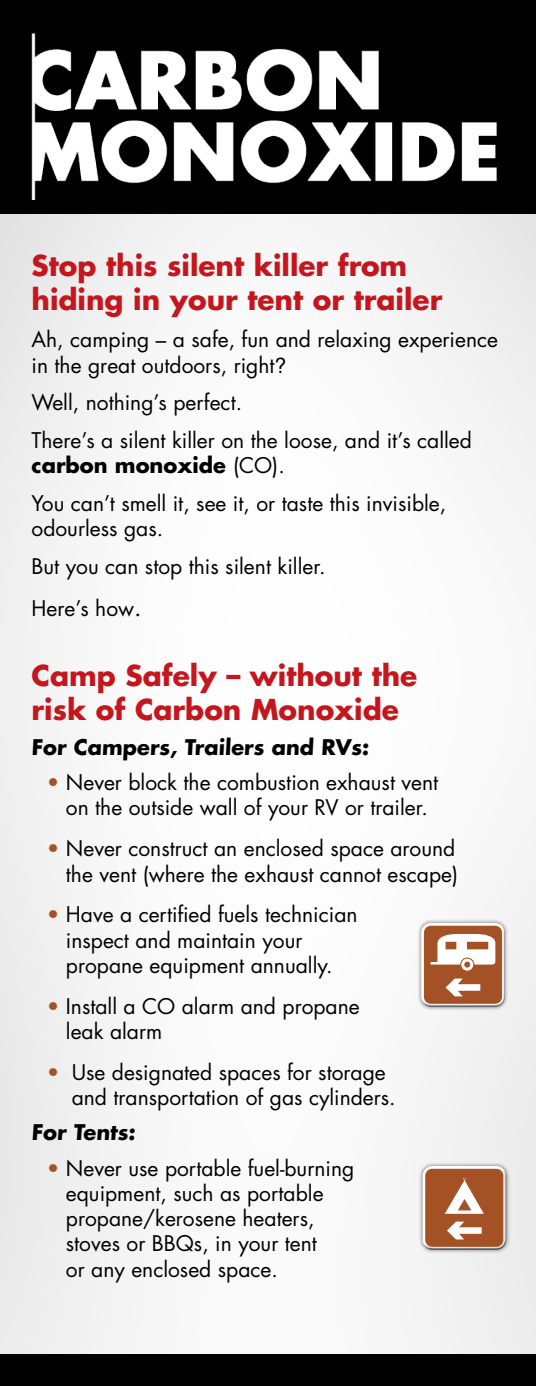
<style>
.page{position:relative;width:536px;height:1386px;background:#fff}
.page>*{position:absolute;margin:0;border:0;box-sizing:border-box;transform-origin:0 0}
.t1{font:700 28px/33.6px "Futura";color:#c4161c}
.t2{font:21px/25.2px "Futura";color:#000}
.t3{font:700 21px "Futura";color:#000}
.s1{font-family:"Helvetica"}
.s2{font-weight:700}
.s3{font-size:24.5px}
.s4{font-weight:800;color:#a35425}
</style>
<div class="page">
<img style="left:0;top:213px;width:536px;height:1141px">
<div style="left:0;top:0;width:536px;height:213px;background:#000"></div>
<div style="left:0;top:1354px;width:536px;height:32px;background:#000"></div>
<img style="left:31px;top:33px;width:466px;height:167px">
<div style="left:417px;top:919px;width:91px;height:92px;background:#000;opacity:.5"></div>
<div style="left:418px;top:920px;width:88px;height:82px;background:#fff;opacity:.75"></div>
<div style="left:419px;top:926px;width:88px;height:83px;background:#000;opacity:.75"></div>
<div style="left:418px;top:1162px;width:92px;height:92px;background:#000;opacity:.5"></div>
<div style="left:419px;top:1163px;width:88px;height:82px;background:#fff;opacity:.75"></div>
<div style="left:421px;top:1169px;width:88px;height:83px;background:#000;opacity:.75"></div>
<h1 class="t1" style="left:32px;top:248px;width:412px">Stop this silent killer from hiding in your tent or trailer</h1>
<p class="t2" style="left:32px;top:327px;width:468px">Ah, camping – a safe, fun and relaxing experience in the great outdoors, right<span class="s1">?</span></p>
<p class="t2" style="left:32px;top:383px;width:441px;line-height:37.8px">Well, nothing’s perfect.<br>There’s a silent killer on the loose, and it’s called</p>
<p class="t2" style="left:32px;top:446px;width:416px;line-height:37.8px"><span class="s2">carbon monoxide</span> (CO).<br>You can’t smell it, see it, or taste this invisible,</p>
<p class="t2" style="left:32px;top:509px;width:295px;line-height:37.8px">odourless gas.<br>But you can stop this silent killer.</p>
<p class="t2" style="left:32px;top:596px;width:112px">Here’s how<span class="s3">.</span></p>
<h1 class="t1" style="left:32px;top:658px;width:387px">Camp Safely – without the risk of Carbon Monoxide</h1>
<p class="t3" style="left:32px;top:732px;width:340px">For Campers, Trailers and RVs:</p>
<p class="t2" style="left:47px;top:770px;width:392px;text-align:center"><span class="s4">•</span> Never block the combustion exhaust vent on the outside wall of your RV or trailer.</p>
<p class="t2" style="left:47px;top:836px;width:412px;text-align:right"><span class="s4">•</span> Never construct an enclosed space around the vent (where the exhaust cannot escape)</p>
<p class="t2" style="left:66px;top:902px;width:293px;text-indent:-19px"><span class="s4">•</span> Have a certified fuels technician inspect and maintain your propane equipment annually.</p>
<p class="t2" style="left:66px;top:993px;width:295px;text-indent:-19px"><span class="s4">•</span> Install a CO alarm and propane leak alarm</p>
<p class="t2" style="left:72px;top:1059px;width:325px;text-indent:-24px"><span class="s4">•</span> Use designated spaces for storage and transportation of gas cylinders.</p>
<p class="t3" style="left:32px;top:1118px;width:107px">For Tents:</p>
<p class="t2" style="left:66px;top:1155px;width:290px;text-indent:-19px"><span class="s4">•</span> Never use portable fuel-burning equipment, such as portable propane/kerosene heaters, stoves or BBQs, in your tent<br>or any enclosed space.</p>
</div>
